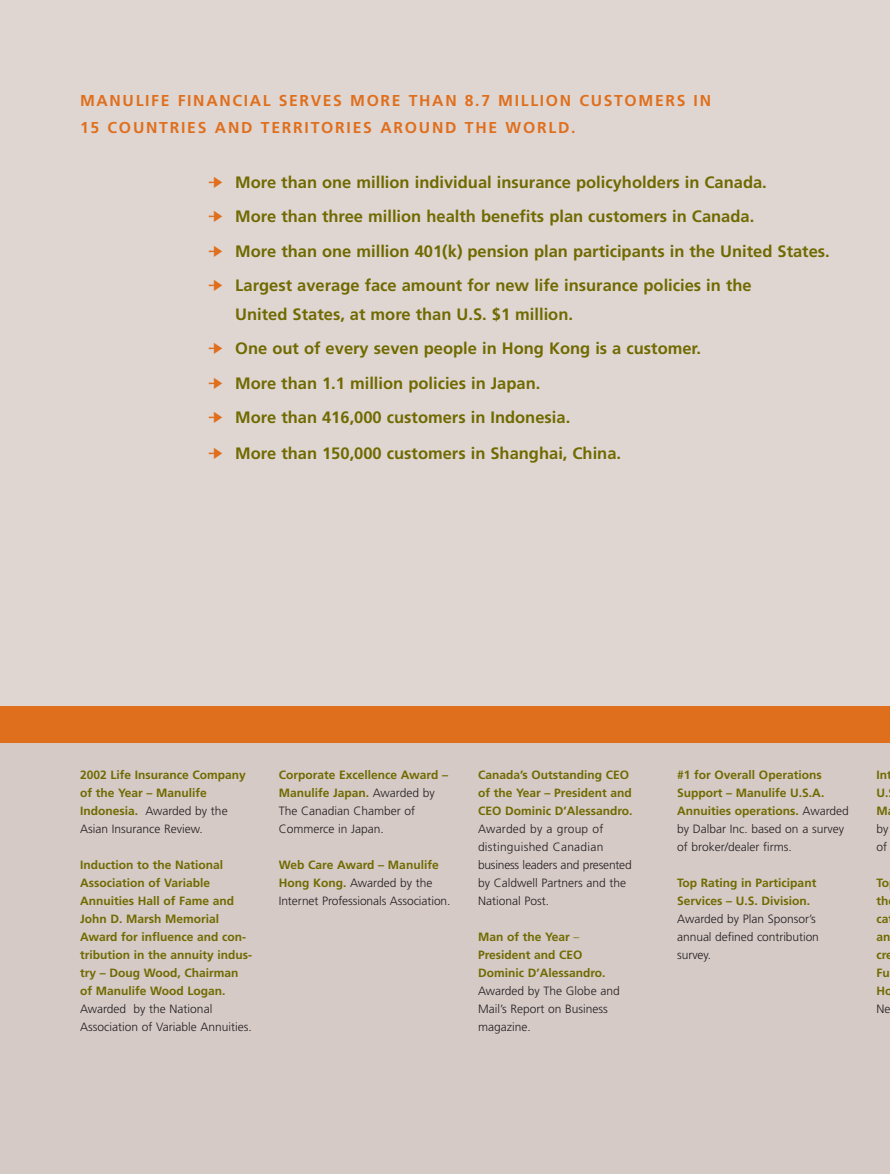
<style>
.page{position:relative;width:890px;height:1174px;background:#fff}
.page>*{position:absolute;margin:0;border:0;box-sizing:border-box;transform-origin:0 0}
.t1{font:700 16.5px/28.5px "Frutiger";color:#706a00}
.t2{font:700 15.75px/27px "Frutiger";letter-spacing:.105em;color:#df6f1d}
.t3{font:700 12px/18px "Frutiger";color:#706a00}
.t4{font:300 12px/18px "Frutiger";color:#231f20}
.s1{color:#df6f1d}
.s2{font-weight:300;color:#231f20}
.s3{font-weight:700;color:#706a00}
.s4{font-weight:300}
</style>
<div class="page">
<div style="left:0;top:716px;width:890px;height:458px;background:#d5cac6"></div>
<div style="left:0;top:0;width:890px;height:713px;background:#dfd6d2"></div>
<div style="left:0;top:706px;width:890px;height:36px;background:#df6f1d"></div>
<h2 class="t2" style="left:80px;top:89px;width:632px">MANULIFE FINANCIAL SERVES MORE THAN 8.7 MILLION CUSTOMERS IN<br>15 COUNTRIES AND TERRITORIES AROUND THE WORLD.</h2>
<h1 class="t1" style="left:208px;top:169px;width:560px"><span class="s1">➔</span> More than one million individual insurance policyholders in Canada.</h1>
<h1 class="t1" style="left:208px;top:204px;width:547px"><span class="s1">➔</span> More than three million health benefits plan customers in Canada.</h1>
<h1 class="t1" style="left:208px;top:238px;width:623px"><span class="s1">➔</span> More than one million 401(k) pension plan participants in the United States.</h1>
<h1 class="t1" style="left:235px;top:273px;width:518px;text-indent:-27px"><span class="s1">➔</span> Largest average face amount for new life insurance policies in the<br>United States, at more than U.S. $1 million.</h1>
<h1 class="t1" style="left:208px;top:336px;width:494px"><span class="s1">➔</span> One out of every seven people in Hong Kong is a customer.</h1>
<h1 class="t1" style="left:208px;top:370px;width:333px"><span class="s1">➔</span> More than 1.1 million policies in Japan.</h1>
<h1 class="t1" style="left:208px;top:405px;width:363px"><span class="s1">➔</span> More than 416,000 customers in Indonesia.</h1>
<h1 class="t1" style="left:208px;top:441px;width:414px"><span class="s1">➔</span> More than 150,000 customers in Shanghai, China.</h1>
<p class="t3" style="left:80px;top:766px;width:167px">2002 Life Insurance Company of the Year – Manulife<br>Indonesia. <span class="s2">Awarded by the<br>Asian Insurance Review.</span></p>
<p class="t3" style="left:80px;top:856px;width:173px">Induction to the National<br>Association of Variable<br>Annuities Hall of Fame and<br>John D. Marsh Memorial<br>Award for influence and con&shy;tribution in the annuity indus&shy;try – Doug Wood, Chairman of Manulife Wood Logan.</p>
<p class="t4" style="left:80px;top:1000px;width:173px">Awarded by the National<br>Association of Variable Annuities.</p>
<p class="t4" style="left:279px;top:766px;width:171px"><span class="s3">Corporate Excellence Award –<br>Manulife Japan.</span> Awarded by<br>The Canadian Chamber of<br>Commerce in Japan.</p>
<p class="t4" style="left:279px;top:856px;width:173px"><span class="s3">Web Care Award – Manulife<br>Hong Kong.</span> Awarded by the<br>Internet Professionals Association.</p>
<p class="t3" style="left:478px;top:766px;width:156px">Canada’s Outstanding CEO of the Year – President and<br>CEO Dominic D’Alessandro.</p>
<p class="t4" style="left:478px;top:820px;width:155px">Awarded by a group of distinguished Canadian business leaders and presented by Caldwell Partners and the<br>National Post.</p>
<p class="t3" style="left:478px;top:928px;width:129px">Man of the Year <span class="s4">–<br></span>President and CEO<br>Dominic D’Alessandro.</p>
<p class="t4" style="left:478px;top:982px;width:143px">Awarded by The Globe and<br>Mail’s Report on Business magazine.</p>
<p class="t3" style="left:677px;top:766px;width:173px">#1 for Overall Operations<br>Support – Manulife U.S.A.<br>Annuities operations. <span class="s2">Awarded by Dalbar Inc. based on a survey of broker/dealer firms.</span></p>
<p class="t3" style="left:677px;top:874px;width:141px">Top Rating in Participant<br>Services – U.S. Division.</p>
<p class="t4" style="left:677px;top:910px;width:143px">Awarded by Plan Sponsor’s annual defined contribution survey.</p>
<p class="t3" style="left:876px;top:766px;width:17px">Int<br>U.<br>M</p>
<p class="t4" style="left:876px;top:820px;width:13px">by of</p>
<p class="t3" style="left:876px;top:874px;width:18px">To th ca an cre<br>Fu<br>Ho</p>
<p class="t4" style="left:876px;top:1000px;width:15px">Ne</p>
</div>
